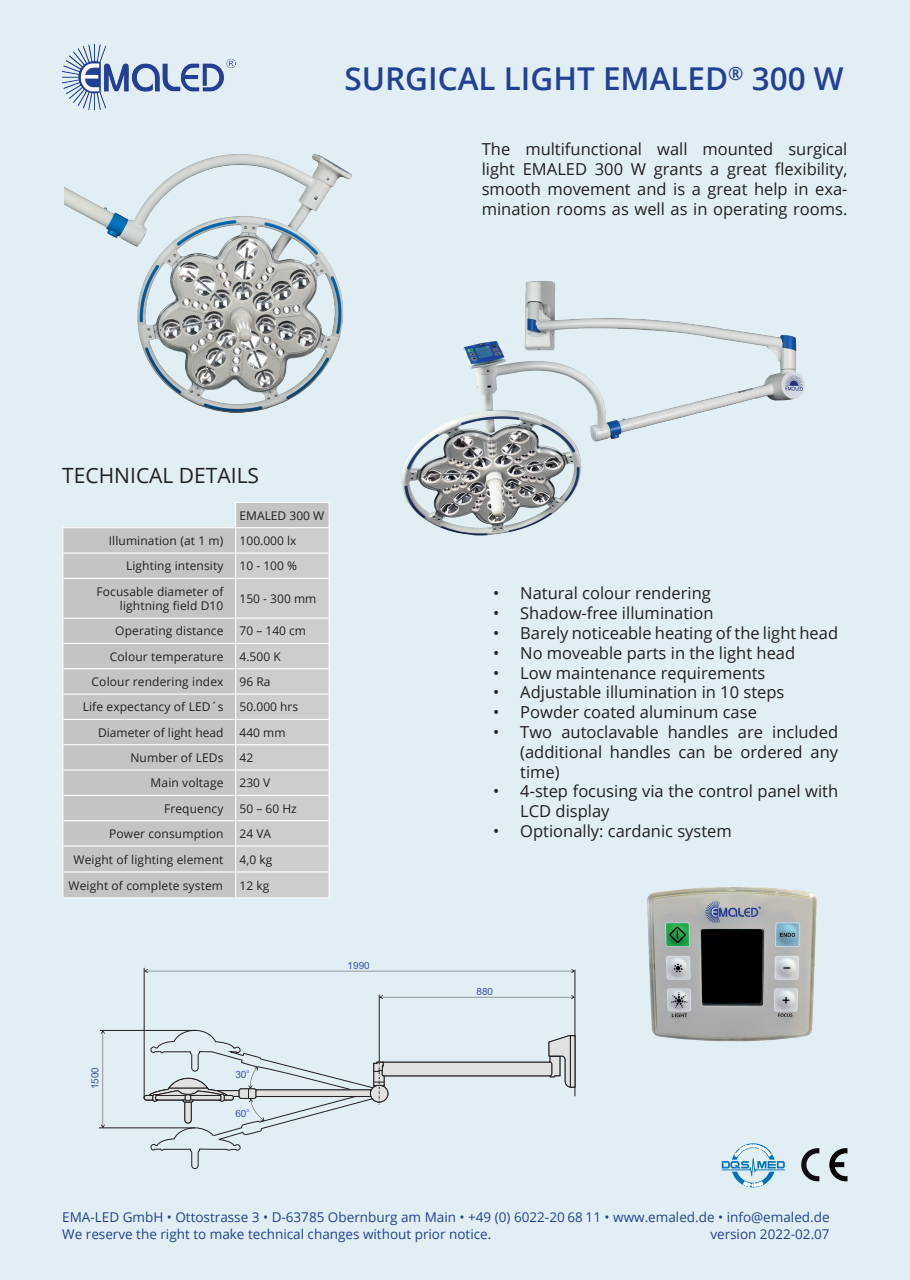
<style>
.page{position:relative;width:910px;height:1280px;background:#e1eef4}
.page>*{position:absolute;margin:0;border:0;box-sizing:border-box;transform-origin:0 0}
.t1{font:600 31.5px "Open Sans";color:#234194}
.t2{font:21px "Open Sans";color:#231f20}
.t3{font:16.5px/19.8px "Open Sans";color:#231f20;text-align:justify}
.t4{font:13.5px/16.2px "Open Sans";color:#20438e}
.t5{font:13.5px "Open Sans";color:#253f8e}
.t6{font:12px/14.4px "Open Sans";letter-spacing:.01em;color:#231f20;text-align:right}
.t7{font:10.05px "Arial";color:#3952a3}
.t8{font:4.95px "Arial";color:#3952a3}
</style>
<div class="page">
<svg style="left:63px;top:502px;width:172px;height:395px;background:#c6c7c8"></svg>
<hr style="left:235px;top:502px;width:95px;height:1px;background:#fff">
<hr style="left:63px;top:552px;width:173px;height:2px;background:#fff">
<hr style="left:63px;top:578px;width:173px;height:1px;background:#fff">
<hr style="left:63px;top:617px;width:173px;height:2px;background:#fff">
<hr style="left:63px;top:643px;width:173px;height:1px;background:#fff">
<hr style="left:63px;top:668px;width:173px;height:1px;background:#fff">
<hr style="left:63px;top:693px;width:173px;height:2px;background:#fff">
<hr style="left:63px;top:719px;width:173px;height:1px;background:#fff">
<hr style="left:63px;top:744px;width:173px;height:1px;background:#fff">
<hr style="left:63px;top:769px;width:173px;height:2px;background:#fff">
<hr style="left:63px;top:795px;width:173px;height:1px;background:#fff">
<hr style="left:63px;top:820px;width:173px;height:1px;background:#fff">
<hr style="left:63px;top:845px;width:173px;height:1px;background:#fff">
<hr style="left:63px;top:871px;width:173px;height:1px;background:#fff">
<hr style="left:62px;top:897px;width:174px;height:1px;background:#fff">
<svg style="left:62px;top:528px;width:1px;height:50px"></svg>
<hr style="left:62px;top:578px;width:1px;height:40px;background:#fff">
<svg style="left:62px;top:618px;width:1px;height:279px"></svg>
<svg style="left:235px;top:503px;width:95px;height:395px;background:#ced0d0"></svg>
<hr style="left:62px;top:527px;width:174px;height:1px;background:#fff">
<hr style="left:575px;top:969px;width:1px;height:127px;background:#231f20">
<hr style="left:379px;top:995px;width:1px;height:67px;background:#231f20">
<svg style="left:379px;top:995px;width:196px;height:4px"></svg>
<hr style="left:144px;top:968px;width:1px;height:130px;background:#231f20">
<svg style="left:144px;top:969px;width:431px;height:4px;background:#ccd6dc"></svg>
<hr style="left:100px;top:1030px;width:96px;height:1px;background:#231f20">
<hr style="left:99px;top:1127px;width:96px;height:1px;background:#231f20">
<svg style="left:101px;top:1030px;width:4px;height:98px"></svg>
<svg style="left:144px;top:1030px;width:431px;height:138px;background:#d7e2e7"></svg>
<img style="left:62px;top:43px;width:176px;height:68px">
<img style="left:65px;top:132px;width:302px;height:304px">
<img style="left:636px;top:879px;width:190px;height:171px">
<img style="left:384px;top:255px;width:454px;height:322px">
<svg style="left:801px;top:1148px;width:18px;height:33px"></svg>
<svg style="left:828px;top:1148px;width:19px;height:33px"></svg>
<svg style="left:722px;top:1143px;width:63px;height:44px;background:#b2d4e8"></svg>
<h1 class="t1" style="left:344px;top:57px;width:501px">SURGICAL LIGHT EMALED<sup>®</sup> 300 W</h1>
<p class="t2" style="left:62px;top:461px;width:198px">TECHNICAL DETAILS</p>
<p class="t6" style="left:240px;top:508px;width:86px">EMALED 300 W</p>
<p class="t6" style="left:109px;top:533px;width:116px">Illumination (at 1 m)</p>
<p class="t6" style="left:240px;top:533px;width:58px">100.000 lx</p>
<p class="t6" style="left:126px;top:558px;width:99px">Lighting intensity</p>
<p class="t6" style="left:240px;top:558px;width:59px">10 - 100 %</p>
<p class="t6" style="left:97px;top:584px;width:128px">Focusable diameter of lightning field D10</p>
<p class="t6" style="left:240px;top:591px;width:78px">150 - 300 mm</p>
<p class="t6" style="left:115px;top:623px;width:110px">Operating distance</p>
<p class="t6" style="left:240px;top:623px;width:68px">70 – 140 cm</p>
<p class="t6" style="left:110px;top:649px;width:115px">Colour temperature</p>
<p class="t6" style="left:240px;top:649px;width:43px">4.500 K</p>
<p class="t6" style="left:92px;top:674px;width:133px">Colour rendering index</p>
<p class="t6" style="left:240px;top:674px;width:32px">96 Ra</p>
<p class="t6" style="left:83px;top:699px;width:142px">Life expectancy of LED´s</p>
<p class="t6" style="left:240px;top:699px;width:60px">50.000 hrs</p>
<p class="t6" style="left:98px;top:725px;width:127px">Diameter of light head</p>
<p class="t6" style="left:240px;top:725px;width:48px">440 mm</p>
<p class="t6" style="left:130px;top:750px;width:95px">Number of LEDs</p>
<p class="t6" style="left:240px;top:750px;width:15px">42</p>
<p class="t6" style="left:151px;top:775px;width:74px">Main voltage</p>
<p class="t6" style="left:240px;top:775px;width:32px">230 V</p>
<p class="t6" style="left:164px;top:801px;width:61px">Frequency</p>
<p class="t6" style="left:240px;top:801px;width:59px">50 – 60 Hz</p>
<p class="t6" style="left:109px;top:826px;width:116px">Power consumption</p>
<p class="t6" style="left:240px;top:826px;width:33px">24 VA</p>
<p class="t6" style="left:74px;top:852px;width:151px">Weight of lighting element</p>
<p class="t6" style="left:240px;top:852px;width:34px">4,0 kg</p>
<p class="t6" style="left:69px;top:878px;width:156px">Weight of complete system</p>
<p class="t6" style="left:240px;top:878px;width:31px">12 kg</p>
<p class="t7" style="left:348px;top:958px;width:24px">1990</p>
<p class="t7" style="left:88px;top:1089px;width:24px;rotate:-90deg">1500</p>
<p class="t8" style="left:246px;top:1068px;width:4px">o</p>
<p class="t7" style="left:235px;top:1068px;width:13px">30</p>
<p class="t8" style="left:246px;top:1106px;width:4px">o</p>
<p class="t7" style="left:235px;top:1106px;width:13px">60</p>
<p class="t3" style="left:482px;top:139px;width:367px">The multifunctional wall mounted surgical light EMALED 300 W grants a great flexibility, smooth movement and is a great help in exa&shy;mination rooms as well as in operating rooms.</p>
<p class="t3" style="left:493px;top:583px;width:219px">• Natural colour rendering</p>
<p class="t3" style="left:493px;top:603px;width:222px">• Shadow-free illumination</p>
<p class="t3" style="left:493px;top:623px;width:346px">• Barely noticeable heating of the light head</p>
<p class="t3" style="left:493px;top:642px;width:303px">• No moveable parts in the light head</p>
<p class="t3" style="left:493px;top:662px;width:274px">• Low maintenance requirements</p>
<p class="t3" style="left:493px;top:682px;width:293px">• Adjustable illumination in 10 steps</p>
<p class="t3" style="left:493px;top:702px;width:265px">• Powder coated aluminum case</p>
<p class="t3" style="left:520px;top:722px;width:319px;text-indent:-27px">• Two autoclavable handles are included (additional handles can be ordered any time)</p>
<p class="t3" style="left:520px;top:781px;width:319px;text-indent:-27px">• 4-step focusing via the control panel with<br>LCD display</p>
<p class="t3" style="left:493px;top:821px;width:240px">• Optionally: cardanic system</p>
<p class="t7" style="left:476px;top:985px;width:18px">880</p>
<p class="t4" style="left:62px;top:1209px;width:769px">EMA-LED GmbH • Ottostrasse 3 • D-63785 Obernburg am Main • +49 (0) 6022-20 68 11 • www.emaled.de • info@emaled.de<br>We reserve the right to make technical changes without prior notice.</p>
<p class="t5" style="left:710px;top:1224px;width:121px">version 2022-02.07</p>
</div>
